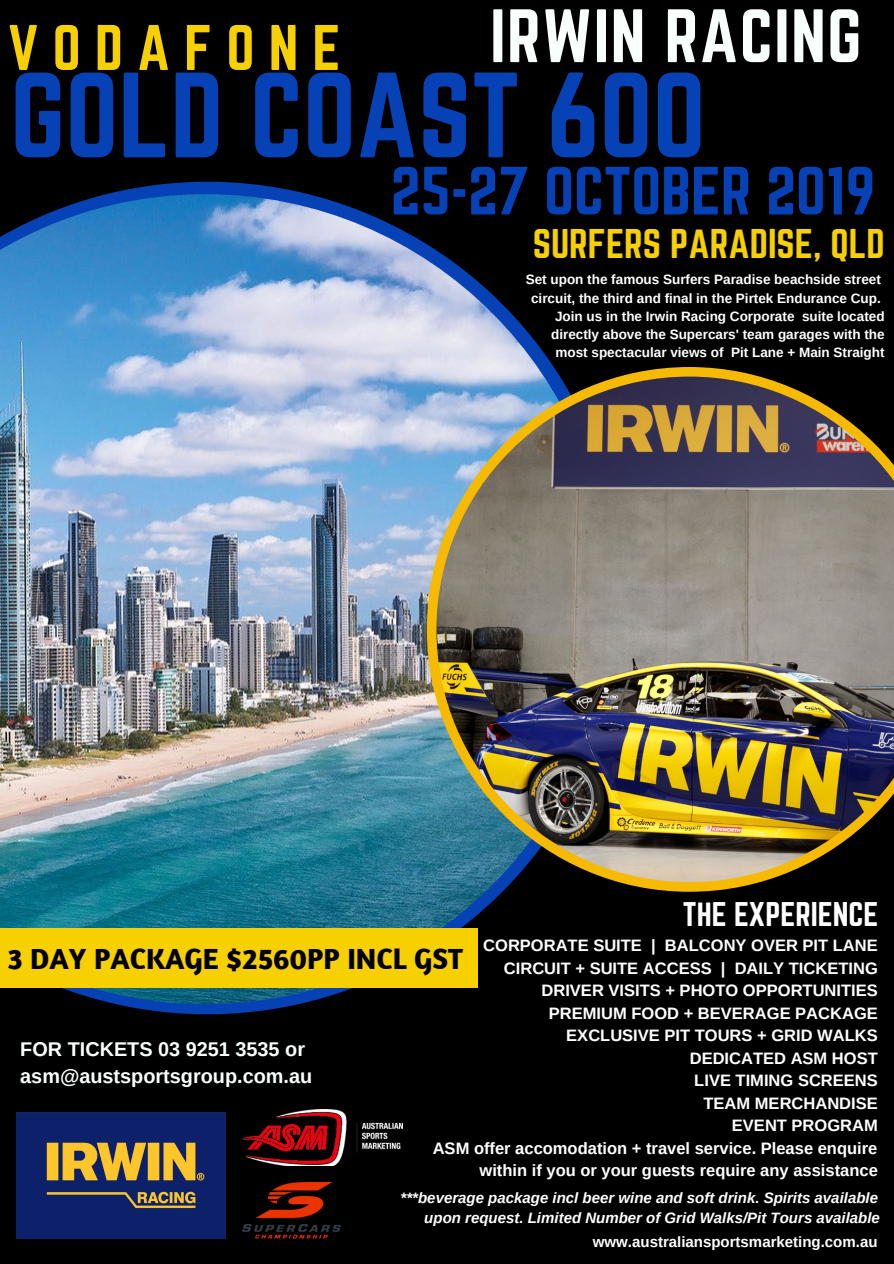
<style>
.page{position:relative;width:894px;height:1264px;background:#fff}
.page>*{position:absolute;margin:0;border:0;box-sizing:border-box;transform-origin:0 0}
.t1{font:105.9px "Norwester";color:#0642b5}
.t2{font:66px "Norwester";letter-spacing:.02em;color:#f9fffc}
.t3{font:59.55px "Norwester";color:#0642b5}
.t4{font:56.25px "Norwester";color:#f7d002}
.t5{font:36.45px "Norwester";color:#f7d002}
.t6{font:30px "Norwester";color:#fff}
.t7{font:700 29.85px "Amaranth";color:#000}
.t8{font:700 19.8px/27px "Arimo";color:#f9fffc}
.t9{font:700 16.5px/22.5px "Arimo";color:#fff;text-align:right}
.t10{font:italic 700 15px/20.2px "Arimo";color:#fff;text-align:right}
.t11{font:700 15px "Arimo";color:#fff}
.t12{font:700 13.5px/18px "Arimo";color:#fff;text-align:right}
</style>
<div class="page">
<div style="left:0;top:0;width:893px;height:1263px;background:#000"></div>
<svg style="left:107px;top:182px;width:200px;height:832px;fill:#0642b5"></svg>
<img style="left:0;top:194px;width:554px;height:810px">
<img style="left:427px;top:367px;width:466px;height:524px">
<div style="left:0;top:928px;width:477px;height:59px;background:#f7d002"></div>
<img style="left:242px;top:1109px;width:160px;height:56px">
<img style="left:242px;top:1182px;width:98px;height:56px">
<img style="left:16px;top:1112px;width:210px;height:126px">
<h2 class="t2" style="left:490px;top:4px;width:373px">IRWIN RACING</h2>
<h3 class="t4" style="left:8px;top:21px;width:334px">V O D A F O N E</h3>
<h1 class="t1" style="left:10px;top:65px;width:696px">GOLD COAST 600</h1>
<h3 class="t3" style="left:390px;top:162px;width:486px">25-27 OCTOBER 2019</h3>
<h3 class="t5" style="left:532px;top:226px;width:353px">SURFERS PARADISE, QLD</h3>
<p class="t12" style="left:525px;top:271px;width:360px">Set upon the famous Surfers Paradise beachside street circuit, the third and final in the Pirtek Endurance Cup.<br>Join us in the Irwin Racing Corporate suite located directly above the Supercars' team garages with the most spectacular views of Pit Lane + Main Straight</p>
<h3 class="t6" style="left:682px;top:899px;width:197px">THE EXPERIENCE</h3>
<p class="t9" style="left:432px;top:934px;width:446px">CORPORATE SUITE | BALCONY OVER PIT LANE<br>CIRCUIT + SUITE ACCESS | DAILY TICKETING<br>DRIVER VISITS + PHOTO OPPORTUNITIES<br>PREMIUM FOOD + BEVERAGE PACKAGE<br>EXCLUSIVE PIT TOURS + GRID WALKS<br>DEDICATED ASM HOST<br>LIVE TIMING SCREENS<br>TEAM MERCHANDISE<br>EVENT PROGRAM<br>ASM offer accomodation + travel service. Please enquire within if you or your guests require any assistance</p>
<h3 class="t7" style="left:7px;top:939px;width:457px">3 DAY PACKAGE $2560PP INCL GST</h3>
<p class="t8" style="left:20px;top:1035px;width:293px">FOR TICKETS 03 9251 3535 or asm@austsportsgroup.com.au</p>
<p class="t10" style="left:400px;top:1187px;width:480px">***beverage package incl beer wine and soft drink. Spirits available upon request. Limited Number of Grid Walks/Pit Tours available</p>
<p class="t11" style="left:592px;top:1233px;width:286px">www.australiansportsmarketing.com.au</p>
</div>
